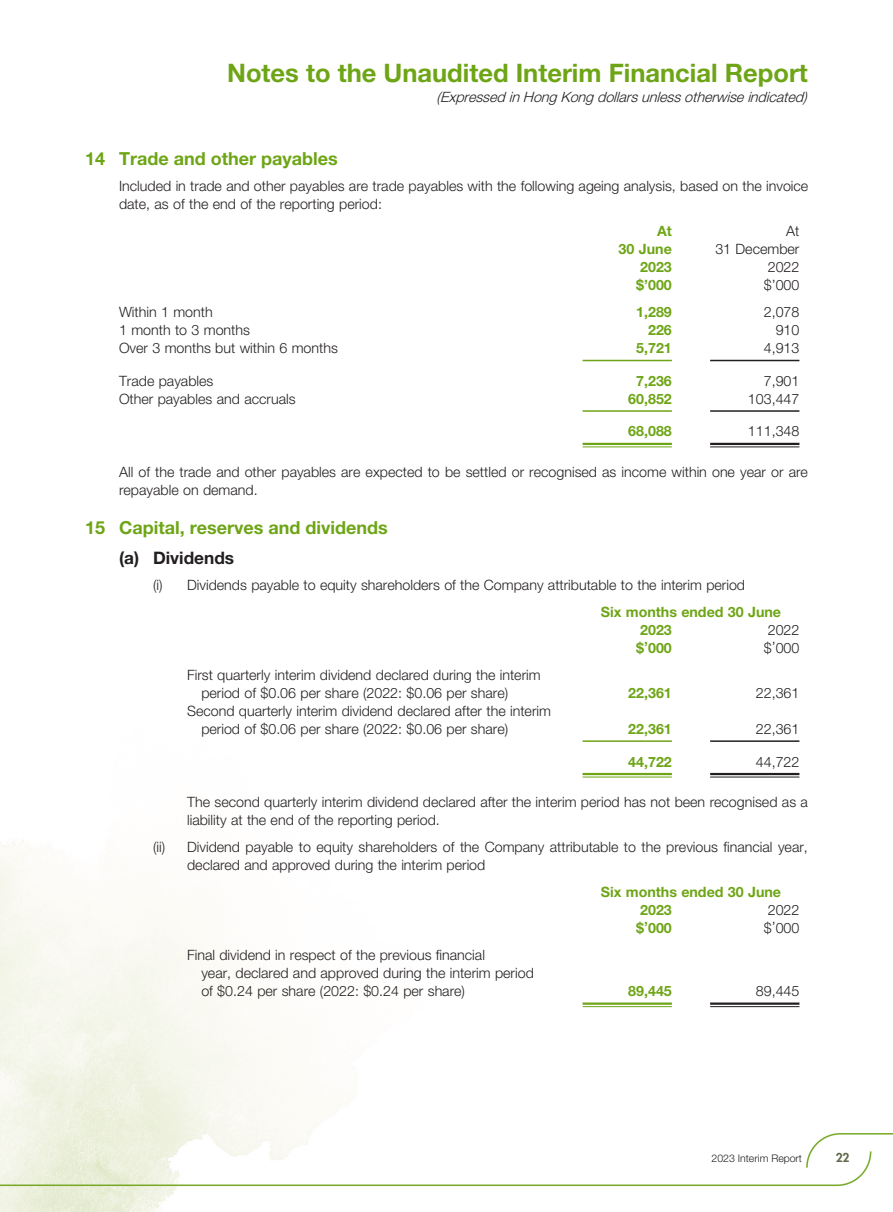
<style>
.page{position:relative;width:893px;height:1212px;background:#fff}
.page>*{position:absolute;margin:0;border:0;box-sizing:border-box;transform-origin:0 0}
.t1{font:700 25.5px "Helvetica Neue LT Std";color:#6ea516}
._3__標題{font:700 18px "Helvetica Neue LT Std";color:#6ea516}
._4__副標題{font:700 17.25px "Helvetica Neue LT Std";color:#231f20}
._1__內文{font:300 14.25px/18px "Helvetica Neue LT Std";color:#231f20}
._1__內文-2{font:700 14.25px "Helvetica Neue LT Std";color:#6ea516}
.t2{font:italic 300 14.25px "Helvetica Neue LT Std";color:#231f20}
.t3{font:800 12px "Futura Std";color:#5d6847}
.t4{font:300 10.5px "Helvetica Neue LT Std";color:#231f20}
</style>
<div class="page">
<img style="left:1px;top:359px;width:892px;height:853px">
<hr style="left:583px;top:360px;width:89px;height:1px;background:#6ea516">
<hr style="left:710px;top:360px;width:89px;height:1px;background:#231f20">
<hr style="left:583px;top:410px;width:89px;height:2px;background:#6ea516">
<hr style="left:710px;top:410px;width:89px;height:2px;background:#231f20">
<hr style="left:583px;top:443px;width:89px;height:2px;background:#6ea516">
<hr style="left:583px;top:446px;width:89px;height:1px;background:#6ea516">
<hr style="left:710px;top:443px;width:89px;height:2px;background:#231f20">
<hr style="left:710px;top:446px;width:89px;height:1px;background:#231f20">
<hr style="left:583px;top:740px;width:89px;height:2px;background:#6ea516">
<hr style="left:710px;top:740px;width:89px;height:2px;background:#231f20">
<hr style="left:583px;top:773px;width:89px;height:2px;background:#6ea516">
<hr style="left:583px;top:777px;width:89px;height:1px;background:#6ea516">
<hr style="left:710px;top:773px;width:89px;height:2px;background:#231f20">
<hr style="left:710px;top:777px;width:89px;height:1px;background:#231f20">
<hr style="left:583px;top:1002px;width:89px;height:3px;background:#6ea516">
<hr style="left:583px;top:1006px;width:89px;height:1px;background:#6ea516">
<hr style="left:710px;top:1002px;width:89px;height:3px;background:#231f20">
<hr style="left:710px;top:1006px;width:89px;height:1px;background:#231f20">
<h1 class="t1" style="left:227px;top:57px;width:582px">Notes to the Unaudited Interim Financial Report</h1>
<p class="t2" style="left:437px;top:88px;width:372px">(ExpressedinHongKongdollarsunlessotherwiseindicated)</p>
<p class="_3__標題" style="left:85px;top:147px;width:254px">14 Trade and other payables</p>
<p class="_1__內文" style="left:119px;top:177px;width:691px">Included in trade and other payables are trade payables with the following ageing analysis, based on the invoice date, as of the end of the reporting period:</p>
<p class="_1__內文-2" style="left:657px;top:223px;width:16px">At</p>
<p class="_1__內文-2" style="left:619px;top:241px;width:55px">30 June</p>
<p class="_1__內文" style="left:786px;top:222px;width:15px">At</p>
<p class="_1__內文" style="left:715px;top:240px;width:86px">31 December</p>
<p class="_1__內文-2" style="left:640px;top:259px;width:33px">2023</p>
<p class="_1__內文" style="left:768px;top:258px;width:33px">2022</p>
<p class="_1__內文-2" style="left:636px;top:277px;width:37px">$’000</p>
<p class="_1__內文" style="left:764px;top:276px;width:37px">$’000</p>
<p class="_1__內文" style="left:119px;top:303px;width:95px">Within 1 month</p>
<p class="_1__內文-2" style="left:636px;top:304px;width:37px">1,289</p>
<p class="_1__內文" style="left:764px;top:303px;width:37px">2,078</p>
<p class="_1__內文" style="left:119px;top:321px;width:132px">1 month to 3 months</p>
<p class="_1__內文-2" style="left:648px;top:322px;width:25px">226</p>
<p class="_1__內文" style="left:776px;top:321px;width:25px">910</p>
<p class="_1__內文" style="left:119px;top:339px;width:220px">Over 3 months but within 6 months</p>
<p class="_1__內文-2" style="left:636px;top:340px;width:37px">5,721</p>
<p class="_1__內文" style="left:764px;top:339px;width:37px">4,913</p>
<p class="_1__內文" style="left:119px;top:372px;width:96px">Trade payables</p>
<p class="_1__內文-2" style="left:636px;top:372px;width:37px">7,236</p>
<p class="_1__內文" style="left:764px;top:372px;width:37px">7,901</p>
<p class="_1__內文" style="left:119px;top:390px;width:178px">Other payables and accruals</p>
<p class="_1__內文-2" style="left:628px;top:390px;width:45px">60,852</p>
<p class="_1__內文" style="left:748px;top:390px;width:53px">103,447</p>
<p class="_1__內文-2" style="left:628px;top:423px;width:45px">68,088</p>
<p class="_1__內文" style="left:748px;top:422px;width:53px">111,348</p>
<p class="_1__內文" style="left:119px;top:463px;width:690px">All of the trade and other payables are expected to be settled or recognised as income within one year or are repayable on demand.</p>
<p class="_3__標題" style="left:85px;top:516px;width:304px">15 Capital, reserves and dividends</p>
<p class="_4__副標題" style="left:119px;top:547px;width:117px">(a) Dividends</p>
<p class="_1__內文" style="left:153px;top:576px;width:594px">(i) Dividends payable to equity shareholders of the Company attributable to the interim period</p>
<p class="_1__內文-2" style="left:601px;top:603px;width:182px">Six months ended 30 June</p>
<p class="_1__內文-2" style="left:640px;top:621px;width:33px">2023</p>
<p class="_1__內文" style="left:768px;top:621px;width:33px">2022</p>
<p class="_1__內文-2" style="left:636px;top:639px;width:37px">$’000</p>
<p class="_1__內文" style="left:764px;top:639px;width:37px">$’000</p>
<p class="_1__內文" style="left:187px;top:666px;width:355px">First quarterly interim dividend declared during the interim</p>
<p class="_1__內文" style="left:201px;top:684px;width:308px">period of $0.06 per share (2022: $0.06 per share)</p>
<p class="_1__內文-2" style="left:628px;top:684px;width:45px">22,361</p>
<p class="_1__內文" style="left:756px;top:684px;width:45px">22,361</p>
<p class="_1__內文" style="left:187px;top:702px;width:365px">Second quarterly interim dividend declared after the interim</p>
<p class="_1__內文" style="left:201px;top:720px;width:308px">period of $0.06 per share (2022: $0.06 per share)</p>
<p class="_1__內文-2" style="left:628px;top:720px;width:45px">22,361</p>
<p class="_1__內文" style="left:756px;top:720px;width:45px">22,361</p>
<p class="_1__內文-2" style="left:628px;top:753px;width:45px">44,722</p>
<p class="_1__內文" style="left:756px;top:752px;width:45px">44,722</p>
<p class="_1__內文" style="left:187px;top:793px;width:622px">The second quarterly interim dividend declared after the interim period has not been recognised as a liability at the end of the reporting period.</p>
<p class="_1__內文" style="left:153px;top:838px;width:14px">(ii)</p>
<p class="_1__內文" style="left:187px;top:838px;width:622px">Dividend payable to equity shareholders of the Company attributable to the previous financial year, declared and approved during the interim period</p>
<p class="_1__內文-2" style="left:601px;top:883px;width:182px">Six months ended 30 June</p>
<p class="_1__內文-2" style="left:640px;top:901px;width:33px">2023</p>
<p class="_1__內文" style="left:768px;top:901px;width:33px">2022</p>
<p class="_1__內文-2" style="left:636px;top:919px;width:37px">$’000</p>
<p class="_1__內文" style="left:764px;top:919px;width:37px">$’000</p>
<p class="_1__內文" style="left:187px;top:946px;width:299px">Final dividend in respect of the previous financial</p>
<p class="_1__內文" style="left:201px;top:964px;width:334px">year, declared and approved during the interim period</p>
<p class="_1__內文" style="left:201px;top:982px;width:265px">of $0.24 per share (2022: $0.24 per share)</p>
<p class="_1__內文-2" style="left:628px;top:982px;width:45px">89,445</p>
<p class="_1__內文" style="left:756px;top:982px;width:45px">89,445</p>
<p class="t4" style="left:712px;top:1151px;width:92px">2023 Interim Report</p>
<p class="t3" style="left:836px;top:1150px;width:15px">22</p>
</div>
